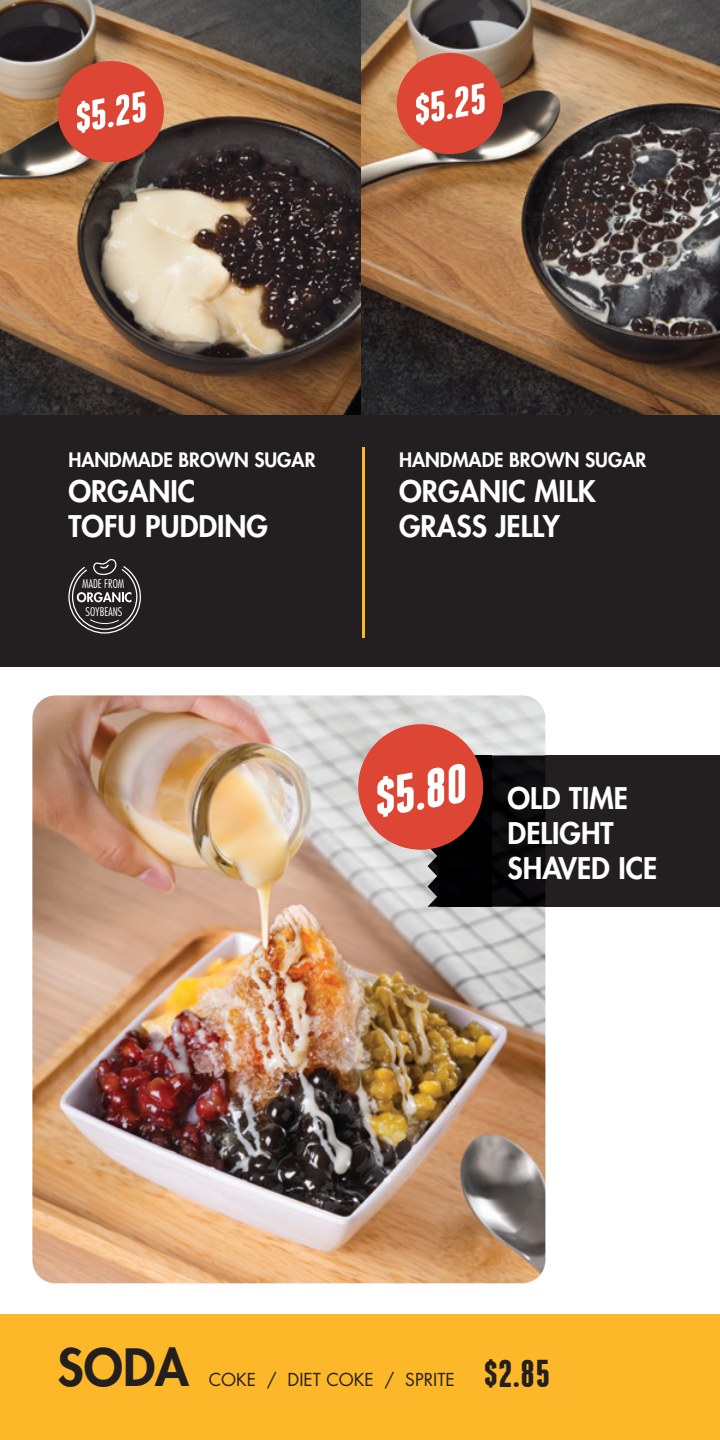
<style>
.page{position:relative;width:720px;height:1440px;background:#fff}
.page>*{position:absolute;margin:0;border:0;box-sizing:border-box;transform-origin:0 0}
.t1{font:italic 700 54.25px "Franchise";color:#fff;scale:1.06 1}
.t2{font:800 50px "Futura Std";color:#231f20}
.t3{font:italic 700 42.25px "Franchise";color:#fff;scale:1.06 1}
.t4{font:700 38.75px "Franchise";color:#231f20}
.t5{font:800 29px/34.8px "Futura Std";color:#fff}
.t6{font:800 19.25px "Futura Std";color:#fff}
.t7{font:17.5px "Futura Std";color:#231f20}
.t8{font:300 condensed 11.75px "Futura Std";color:#fff}
</style>
<div class="page">
<div style="left:0;top:1315px;width:720px;height:125px;background:#fcb828"></div>
<div style="left:0;top:360px;width:720px;height:307px;background:#231f20"></div>
<img style="left:0;top:0;width:361px;height:415px">
<img style="left:361px;top:0;width:359px;height:415px">
<div style="left:58px;top:61px;width:106px;height:101px;background:#dd4535;border-radius:50%"></div>
<div style="left:397px;top:53px;width:106px;height:101px;background:#dd4535;border-radius:50%"></div>
<svg style="left:68px;top:559px;width:73px;height:75px"></svg>
<img style="left:32px;top:695px;width:513px;height:588px">
<div style="left:545px;top:755px;width:175px;height:152px;background:#231f20"></div>
<img style="left:428px;top:755px;width:117px;height:152px">
<div style="left:439px;top:756px;width:52px;height:151px;background:#000001"></div>
<div style="left:358px;top:724px;width:125px;height:126px;background:#dd4535;border-radius:50%"></div>
<hr style="left:362px;top:447px;width:3px;height:191px;background:#fcb828">
<h3 class="t3" style="left:70px;top:99px;width:70px;rotate:-10deg">$5.25</h3>
<h3 class="t3" style="left:409px;top:91px;width:70px;rotate:-10deg">$5.25</h3>
<p class="t6" style="left:68px;top:448px;width:249px">HANDMADE BROWN SUGAR</p>
<p class="t5" style="left:68px;top:474px;width:201px">ORGANIC<br>TOFU PUDDING</p>
<p class="t8" style="left:82px;top:577px;width:44px">MADE FROM</p>
<p class="t8" style="left:86px;top:604px;width:38px">SOYBEANS</p>
<p class="t6" style="left:399px;top:448px;width:249px">HANDMADE BROWN SUGAR</p>
<p class="t5" style="left:399px;top:474px;width:198px">ORGANIC MILK<br>GRASS JELLY</p>
<h1 class="t1" style="left:369px;top:774px;width:89px;rotate:-10deg">$5.80</h1>
<p class="t5" style="left:508px;top:781px;width:151px">OLD TIME<br>DELIGHT<br>SHAVED ICE</p>
<h2 class="t2" style="left:58px;top:1336px;width:133px">SODA</h2>
<p class="t7" style="left:209px;top:1368px;width:248px">COKE / DIET COKE / SPRITE</p>
<h3 class="t4" style="left:485px;top:1355px;width:67px">$2.85</h3>
</div>
